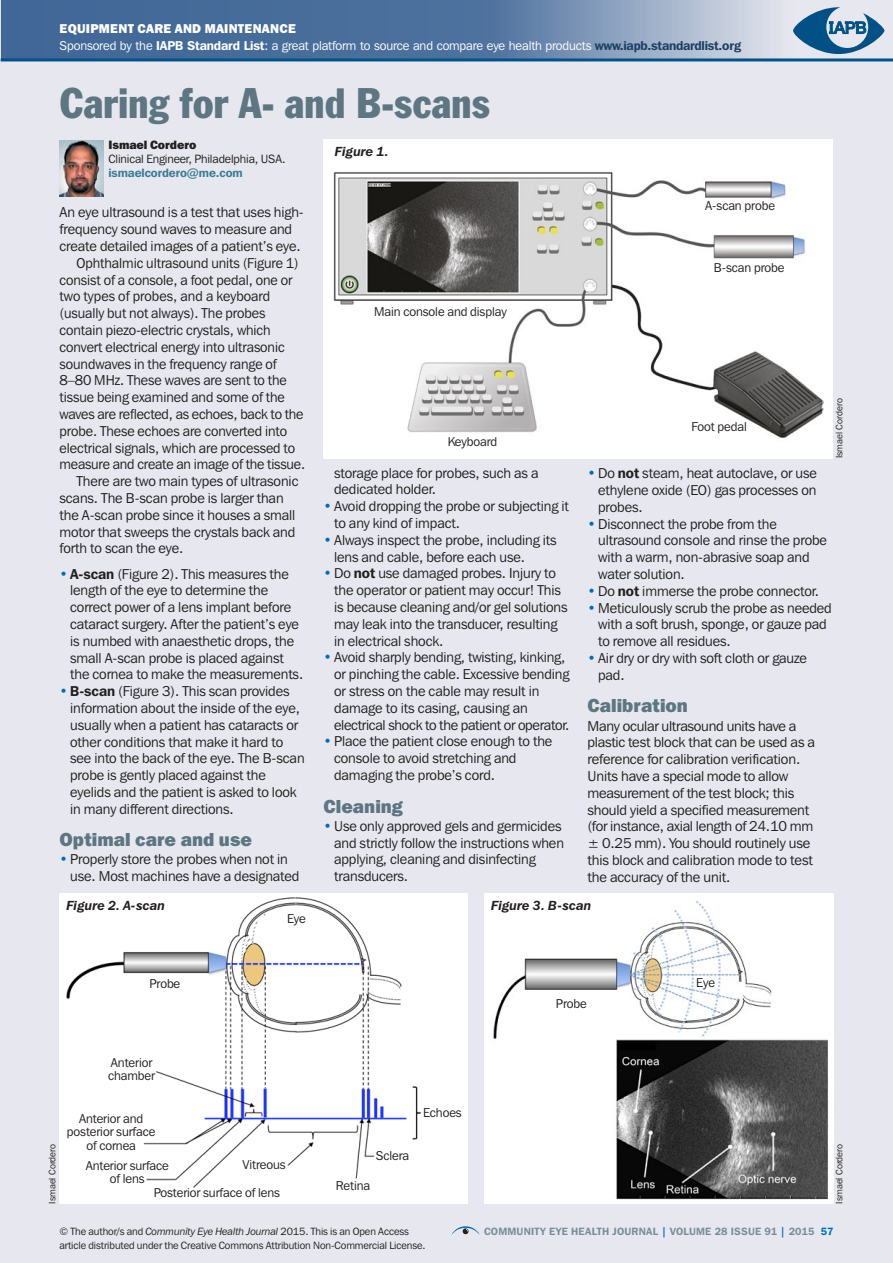
<style>
.page{position:relative;width:893px;height:1263px;background:#e7e8ef}
.page>*{position:absolute;margin:0;border:0;box-sizing:border-box;transform-origin:0 0}
.t1{font:condensed 42px "Franklin Gothic BT";letter-spacing:-.005em;color:#5d7682}
.t2{font:800 18.75px "Franklin Gothic IT Cby BT";color:#5d7682}
.t3{font:14.25px/16.8px "Franklin Gothic IT Cby BT";letter-spacing:-.005em;color:#231f20}
.t4{font:italic 600 13.2px "Franklin Gothic IT Cby BT";letter-spacing:.01em;color:#231f20}
.t5{font:12.75px/13.5px "Franklin Gothic IT Cby BT";letter-spacing:-.005em;color:#231f20;text-align:center}
.t6{font:12.75px/17px "Franklin Gothic IT Cby BT";letter-spacing:-.01em;color:#fff}
.t7{font:12px "Franklin Gothic IT Cby BT";letter-spacing:-.01em;color:#231f20}
.t8{font:600 12px "Franklin Gothic IT Cby BT";letter-spacing:-.005em;color:#3c7b93}
.t9{font:800 12px "Franklin Gothic IT Cby BT";letter-spacing:-.005em;color:#231f20}
.t10{font:10.5px/13.5px "Franklin Gothic IT Cby BT";letter-spacing:-.005em;color:#231f20}
.t11{font:600 10.5px "Franklin Gothic IT Cby BT";letter-spacing:.02em;color:#778e9a}
.t12{font:9.3px "Franklin Gothic IT Cby BT";color:#231f20}
.s1{font-weight:800}
.s2{font-weight:600}
.s3{font-weight:600;color:#1b4064}
.s4{font-weight:800;color:#006cb7}
.s5{font-style:italic}
.s6{color:#006cb7}
</style>
<div class="page">
<img style="left:60px;top:141px;width:44px;height:55px">
<svg style="left:1px;top:0;width:884px;height:58px;fill:#4b709d"></svg>
<hr style="left:1px;top:58px;width:892px;height:3px;background:#015286">
<svg style="left:793px;top:7px;width:91px;height:47px"></svg>
<svg style="left:451px;top:1226px;width:29px;height:9px"></svg>
<div style="left:323px;top:139px;width:510px;height:319px;background:#fff"></div>
<img style="left:333px;top:171px;width:490px;height:268px">
<div style="left:60px;top:894px;width:408px;height:310px;background:#fff"></div>
<img style="left:66px;top:897px;width:355px;height:291px">
<img style="left:486px;top:895px;width:346px;height:307px">
<p class="t6" style="left:60px;top:20px;width:683px"><span class="s1">EQUIPMENT CARE AND MAINTENANCE<br></span>Sponsored by the <span class="s2">IAPB Standard List</span>: a great platform to source and compare eye health products <span class="s3">www.iapb.standardlist.org</span></p>
<h1 class="t1" style="left:60px;top:76px;width:432px">Caring for A- and B-scans</h1>
<p class="t9" style="left:108px;top:137px;width:89px">Ismael Cordero</p>
<p class="t7" style="left:108px;top:151px;width:179px">Clinical Engineer, Philadelphia, USA.</p>
<p class="t8" style="left:108px;top:166px;width:136px">ismaelcordero@me.com</p>
<p class="t4" style="left:335px;top:144px;width:55px">Figure 1.</p>
<p class="t3" style="left:60px;top:204px;width:246px">An eye ultrasound is a test that uses high-</p>
<p class="t3" style="left:60px;top:221px;width:234px">frequency sound waves to measure and</p>
<p class="t3" style="left:60px;top:237px;width:243px">create detailed images of a patient’s eye.</p>
<p class="t3" style="left:77px;top:254px;width:224px">Ophthalmic ultrasound units (Figure 1)</p>
<p class="t3" style="left:60px;top:271px;width:234px">consist of a console, a foot pedal, one or</p>
<p class="t3" style="left:60px;top:288px;width:212px">two types of probes, and a keyboard</p>
<p class="t3" style="left:60px;top:305px;width:207px">(usually but not always). The probes</p>
<p class="t3" style="left:60px;top:321px;width:213px">contain piezo-electric crystals, which</p>
<p class="t3" style="left:60px;top:338px;width:227px">convert electrical energy into ultrasonic</p>
<p class="t3" style="left:60px;top:355px;width:219px">soundwaves in the frequency range of</p>
<p class="t3" style="left:60px;top:372px;width:229px">8–80 MHz. These waves are sent to the</p>
<p class="t3" style="left:60px;top:389px;width:227px">tissue being examined and some of the</p>
<p class="t3" style="left:60px;top:405px;width:246px">waves are reflected, as echoes, back to the</p>
<p class="t3" style="left:60px;top:422px;width:229px">probe. These echoes are converted into</p>
<p class="t3" style="left:60px;top:439px;width:237px">electrical signals, which are processed to</p>
<p class="t3" style="left:60px;top:456px;width:247px">measure and create an image of the tissue.</p>
<p class="t3" style="left:77px;top:473px;width:223px">There are two main types of ultrasonic</p>
<p class="t3" style="left:60px;top:489px;width:226px">scans. The B-scan probe is larger than</p>
<p class="t3" style="left:60px;top:506px;width:237px">the A-scan probe since it houses a small</p>
<p class="t3" style="left:60px;top:523px;width:237px">motor that sweeps the crystals back and</p>
<p class="t3" style="left:60px;top:540px;width:125px">forth to scan the eye.</p>
<p class="t3" style="left:70px;top:565px;width:235px;text-indent:-11px"><span class="s4">•</span> <span class="s2">A-scan</span> (Figure 2). This measures the length of the eye to determine the correct power of a lens implant before cataract surgery. After the patient’s eye is numbed with anaesthetic drops, the small A-scan probe is placed against the cornea to make the measurements.</p>
<p class="t3" style="left:70px;top:683px;width:236px;text-indent:-11px"><span class="s4">•</span> <span class="s2">B-scan</span> (Figure 3). This scan provides information about the inside of the eye, usually when a patient has cataracts or other conditions that make it hard to see into the back of the eye. The B-scan probe is gently placed against the eyelids and the patient is asked to look in many different directions.</p>
<h2 class="t2" style="left:60px;top:827px;width:194px">Optimal care and use</h2>
<p class="t3" style="left:70px;top:851px;width:231px;text-indent:-11px"><span class="s4">•</span> Properly store the probes when not in use. Most machines have a designated</p>
<p class="t5" style="left:374px;top:305px;width:134px">Main console and display</p>
<p class="t5" style="left:448px;top:435px;width:51px">Keyboard</p>
<p class="t3" style="left:334px;top:464px;width:206px">storage place for probes, such as a dedicated holder.</p>
<p class="t3" style="left:334px;top:498px;width:236px;text-indent:-11px"><span class="s4">•</span> Avoid dropping the probe or subjecting it to any kind of impact.</p>
<p class="t3" style="left:334px;top:531px;width:224px;text-indent:-11px"><span class="s4">•</span> Always inspect the probe, including its lens and cable, before each use.</p>
<p class="t3" style="left:334px;top:565px;width:235px;text-indent:-11px"><span class="s4">•</span> Do <span class="s2">not</span> use damaged probes. Injury to the operator or patient may occur! This is because cleaning and/or gel solutions may leak into the transducer, resulting in electrical shock.</p>
<p class="t3" style="left:334px;top:649px;width:237px;text-indent:-11px"><span class="s4">•</span> Avoid sharply bending, twisting, kinking, or pinching the cable. Excessive bending or stress on the cable may result in damage to its casing, causing an electrical shock to the patient or operator.</p>
<p class="t3" style="left:334px;top:733px;width:220px;text-indent:-11px"><span class="s4">•</span> Place the patient close enough to the console to avoid stretching and damaging the probe’s cord.</p>
<h2 class="t2" style="left:323px;top:794px;width:81px">Cleaning</h2>
<p class="t3" style="left:334px;top:817px;width:231px;text-indent:-11px"><span class="s4">•</span> Use only approved gels and germicides and strictly follow the instructions when applying, cleaning and disinfecting transducers.</p>
<p class="t5" style="left:705px;top:199px;width:71px">A-scan probe</p>
<p class="t5" style="left:714px;top:261px;width:72px">B-scan probe</p>
<p class="t5" style="left:691px;top:419px;width:57px">Foot pedal</p>
<p class="t12" style="left:833px;top:458px;width:61px;rotate:-90deg">Ismael Cordero</p>
<p class="t3" style="left:598px;top:465px;width:220px;text-align:justify;text-indent:-11px"><span class="s4">•</span> Do <span class="s2">not</span> steam, heat autoclave, or use ethylene oxide (EO) gas processes on probes.</p>
<p class="t3" style="left:598px;top:515px;width:230px;text-indent:-11px"><span class="s4">•</span> Disconnect the probe from the ultrasound console and rinse the probe with a warm, non-abrasive soap and water solution.</p>
<p class="t3" style="left:587px;top:582px;width:233px"><span class="s4">•</span> Do <span class="s2">not</span> immerse the probe connector.</p>
<p class="t3" style="left:598px;top:599px;width:235px;text-indent:-11px"><span class="s4">•</span> Meticulously scrub the probe as needed with a soft brush, sponge, or gauze pad to remove all residues.</p>
<p class="t3" style="left:598px;top:649px;width:210px;text-indent:-11px"><span class="s4">•</span> Air dry or dry with soft cloth or gauze pad.</p>
<h2 class="t2" style="left:587px;top:694px;width:102px">Calibration</h2>
<p class="t3" style="left:587px;top:717px;width:229px">Many ocular ultrasound units have a plastic test block that can be used as a reference for calibration verification.<br>Units have a special mode to allow measurement of the test block; this should yield a specified measurement (for instance, axial length of 24.10 mm ± 0.25 mm). You should routinely use this block and calibration mode to test the accuracy of the unit.</p>
<p class="t4" style="left:66px;top:898px;width:100px">Figure 2. A-scan</p>
<p class="t4" style="left:491px;top:898px;width:102px">Figure 3. B-scan</p>
<p class="t5" style="left:287px;top:912px;width:20px">Eye</p>
<p class="t5" style="left:149px;top:976px;width:32px">Probe</p>
<p class="t5" style="left:556px;top:996px;width:32px">Probe</p>
<p class="t5" style="left:696px;top:975px;width:20px">Eye</p>
<p class="t5" style="left:108px;top:1055px;width:48px;text-align:left">Anterior chamber</p>
<p class="t5" style="left:67px;top:1111px;width:90px">Anterior and posterior surface of cornea</p>
<p class="t5" style="left:86px;top:1158px;width:85px">Anterior surface of lens</p>
<p class="t5" style="left:154px;top:1186px;width:128px">Posterior surface of lens</p>
<p class="t10" style="left:60px;top:1225px;width:368px">© The author/s and <span class="s5">Community Eye Health Journal</span> 2015. This is an Open Access article distributed under the Creative Commons Attribution Non-Commercial License.</p>
<p class="t5" style="left:423px;top:1105px;width:40px">Echoes</p>
<p class="t12" style="left:46px;top:1204px;width:61px;rotate:-90deg">Ismael Cordero</p>
<p class="t12" style="left:833px;top:1204px;width:61px;rotate:-90deg">Ismael Cordero</p>
<p class="t5" style="left:376px;top:1148px;width:35px">Sclera</p>
<p class="t5" style="left:242px;top:1158px;width:45px">Vitreous</p>
<p class="t5" style="left:336px;top:1179px;width:36px">Retina</p>
<p class="t11" style="left:484px;top:1225px;width:351px">COMMUNITY EYE HEALTH JOURNAL <span class="s6">|</span> VOLUME 28 ISSUE 91 <span class="s6">|</span> 2015 <span class="s6">57</span></p>
</div>
